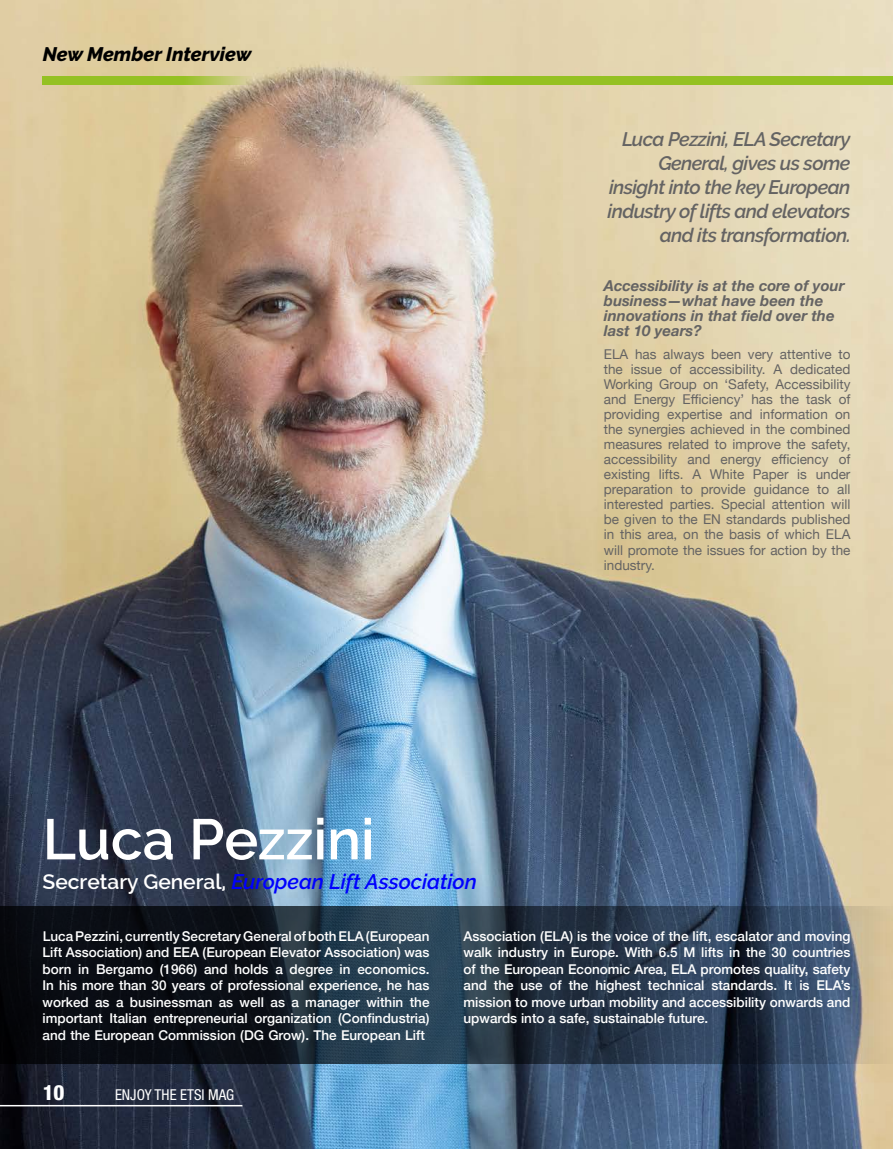
<style>
.page{position:relative;width:893px;height:1149px;background:#fff}
.page>*{position:absolute;margin:0;border:0;box-sizing:border-box;transform-origin:0 0}
.P_10_New_Member_Interview_H2_Nom{font:600 57px "Raleway";color:#fff}
.P_10_New_Member_Interview_H2_Nom-2{font:italic 600 21px "Raleway";color:#00f}
.t1{font:800 condensed 21px "Helvetica Neue";color:#fff}
.t2{font:italic 600 19.5px/24px "Raleway";letter-spacing:-.03em;color:#646363;text-align:right}
.P_10_New_Member_Interview_H1{font:italic 800 19.5px "Raleway";color:#000}
.t3{font:italic 700 15px/15px "Helvetica Neue";color:#646363}
.t4{font:condensed 15px "Helvetica Neue";color:#fff}
.t5{font:500 13.5px/16.5px "Helvetica Neue";color:#fff;text-align:justify}
.t6{font:13.5px/15px "Helvetica Neue";color:#646363;text-align:justify}
.s1{font-style:normal;color:#fff}
</style>
<div class="page">
<img style="left:0;top:0;width:893px;height:1148px">
<hr style="left:0;top:1104px;width:242px;height:2px;background:#fff">
<svg style="left:0;top:906px;width:893px;height:157px;background:#263340"></svg>
<svg style="left:43px;top:77px;width:212px;height:8px;background:#a1c239"></svg>
<svg style="left:383px;top:77px;width:510px;height:8px;background:#9dc232"></svg>
<h1 class="P_10_New_Member_Interview_H1" style="left:43px;top:43px;width:210px">New Member Interview</h1>
<h2 class="P_10_New_Member_Interview_H2_Nom" style="left:43px;top:806px;width:333px">Luca Pezzini</h2>
<h2 class="P_10_New_Member_Interview_H2_Nom-2" style="left:43px;top:869px;width:436px"><span class="s1">Secretary General,</span> European Lift Association</h2>
<p class="t2" style="left:608px;top:127px;width:245px">Luca Pezzini, ELA Secretary<br>General, gives us some insight into the key European industry of lifts and elevators and its transformation.</p>
<p class="t3" style="left:604px;top:278px;width:242px">Accessibility is at the core of your business—what have been the innovations in that field over the last 10 years?</p>
<p class="t6" style="left:604px;top:348px;width:248px">ELA has always been very attentive to the issue of accessibility. A dedicated Working Group on ‘Safety, Accessibility and Energy Efficiency’ has the task of providing expertise and information on the synergies achieved in the combined measures related to improve the safety, accessibility and energy efficiency of existing lifts. A White Paper is under preparation to provide guidance to all interested parties. Special attention will be given to the EN standards published in this area, on the basis of which ELA will promote the issues for action by the industry.</p>
<p class="t5" style="left:43px;top:926px;width:388px">Luca Pezzini, currently Secretary General of both ELA (European Lift Association) and EEA (European Elevator Association) was born in Bergamo (1966) and holds a degree in economics.<br>In his more than 30 years of professional experience, he has worked as a businessman as well as a manager within the important Italian entrepreneurial organization (Confindustria) and the European Commission (DG Grow). The European Lift</p>
<p class="t5" style="left:463px;top:926px;width:388px">Association (ELA) is the voice of the lift, escalator and moving walk industry in Europe. With 6.5 M lifts in the 30 countries of the European Economic Area, ELA promotes quality, safety and the use of the highest technical standards. It is ELA’s mission to move urban mobility and accessibility onwards and upwards into a safe, sustainable future.</p>
<h2 class="t1" style="left:43px;top:1079px;width:23px">10</h2>
<p class="t4" style="left:115px;top:1085px;width:121px">ENJOY THE ETSI MAG</p>
</div>
